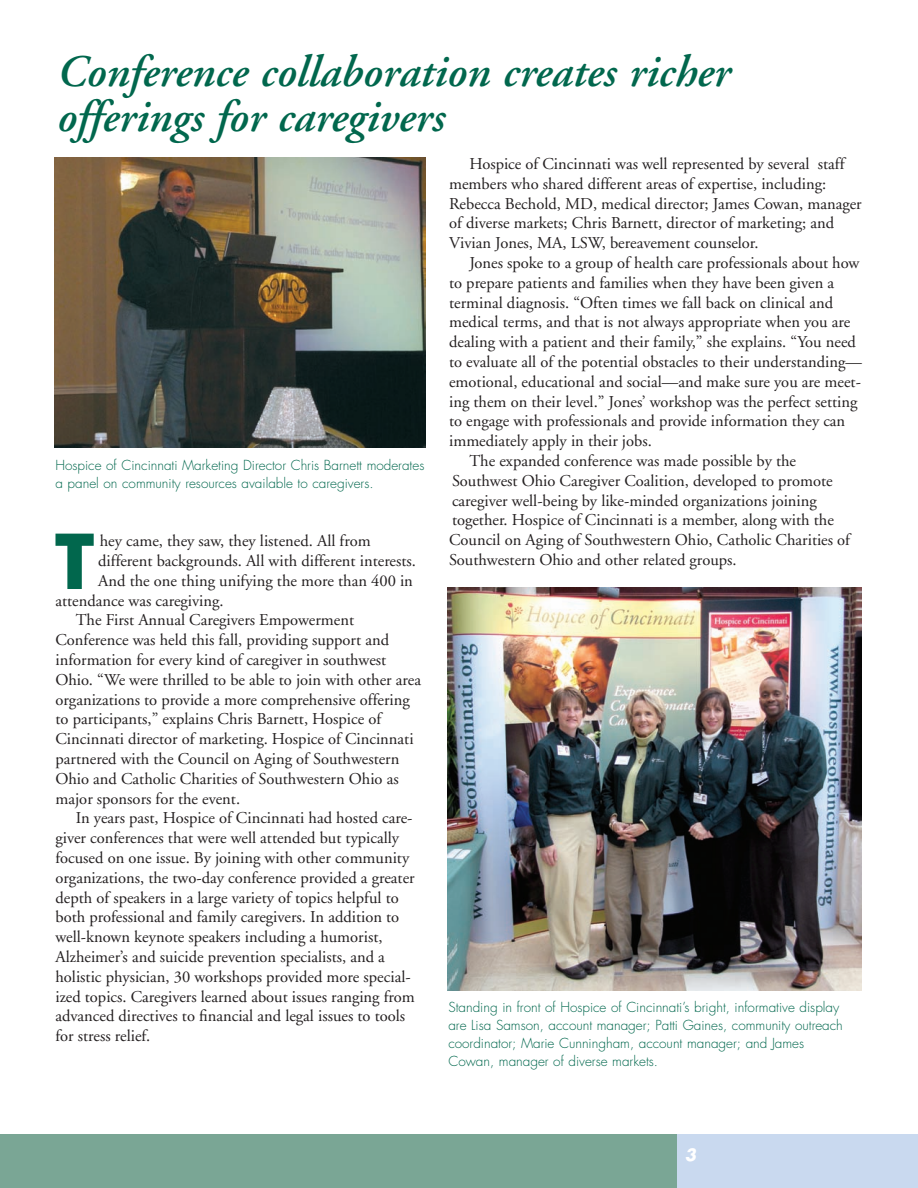
<style>
.page{position:relative;width:918px;height:1188px;background:#fff}
.page>*{position:absolute;margin:0;border:0;box-sizing:border-box;transform-origin:0 0}
.t1{font:700 73.5px "Futura";color:#01674d}
.t2{font:italic 600 45px/45px "Adobe Garamond";color:#01674d}
.t3{font:16.5px/19.8px "Adobe Garamond";color:#231f20}
.t4{font:italic 700 16.5px "Futura";color:#fff}
.t5{font:300 13.5px/17.9px "Futura";color:#01674d}
</style>
<div class="page">
<div style="left:676px;top:1134px;width:242px;height:54px;background:#c9d9ef"></div>
<div style="left:0;top:1134px;width:677px;height:54px;background:#7aa695"></div>
<img style="left:447px;top:587px;width:415px;height:403px">
<img style="left:54px;top:158px;width:371px;height:290px">
<h2 class="t2" style="left:56px;top:53px;width:675px">Conference collaboration creates richer offerings for caregivers</h2>
<p class="t5" style="left:56px;top:457px;width:370px">Hospice of Cincinnati Marketing Director Chris Barnett moderates a panel on community resources available to caregivers.</p>
<h1 class="t1" style="left:55px;top:528px;width:41px">T</h1>
<p class="t3" style="left:100px;top:532px;width:273px">hey came, they saw, they listened. All from</p>
<p class="t3" style="left:98px;top:552px;width:319px">different backgrounds. All with different interests.</p>
<p class="t3" style="left:98px;top:572px;width:316px">And the one thing unifying the more than 400 in</p>
<p class="t3" style="left:55px;top:592px;width:170px">attendance was caregiving.</p>
<p class="t3" style="left:76px;top:612px;width:280px">The First Annual Caregivers Empowerment</p>
<p class="t3" style="left:55px;top:631px;width:335px">Conference was held this fall, providing support and</p>
<p class="t3" style="left:55px;top:651px;width:332px">information for every kind of caregiver in southwest</p>
<p class="t3" style="left:55px;top:671px;width:367px">Ohio. “We were thrilled to be able to join with other area</p>
<p class="t3" style="left:55px;top:691px;width:356px">organizations to provide a more comprehensive offering</p>
<p class="t3" style="left:55px;top:711px;width:327px">to participants,” explains Chris Barnett, Hospice of</p>
<p class="t3" style="left:55px;top:730px;width:360px">Cincinnati director of marketing. Hospice of Cincinnati</p>
<p class="t3" style="left:55px;top:750px;width:345px">partnered with the Council on Aging of Southwestern</p>
<p class="t3" style="left:55px;top:770px;width:345px">Ohio and Catholic Charities of Southwestern Ohio as</p>
<p class="t3" style="left:55px;top:790px;width:186px">major sponsors for the event.</p>
<p class="t3" style="left:76px;top:810px;width:338px">In years past, Hospice of Cincinnati had hosted care-</p>
<p class="t3" style="left:55px;top:829px;width:345px">giver conferences that were well attended but typically</p>
<p class="t3" style="left:55px;top:849px;width:355px">focused on one issue. By joining with other community</p>
<p class="t3" style="left:55px;top:869px;width:361px">organizations, the two-day conference provided a greater</p>
<p class="t3" style="left:55px;top:889px;width:345px">depth of speakers in a large variety of topics helpful to</p>
<p class="t3" style="left:55px;top:909px;width:345px">both professional and family caregivers. In addition to</p>
<p class="t3" style="left:55px;top:928px;width:329px">well-known keynote speakers including a humorist,</p>
<p class="t3" style="left:55px;top:948px;width:331px">Alzheimer’s and suicide prevention specialists, and a</p>
<p class="t3" style="left:55px;top:968px;width:357px">holistic physician, 30 workshops provided more special-</p>
<p class="t3" style="left:55px;top:988px;width:361px">ized topics. Caregivers learned about issues ranging from</p>
<p class="t3" style="left:55px;top:1008px;width:351px">advanced directives to financial and legal issues to tools</p>
<p class="t3" style="left:55px;top:1027px;width:96px">for stress relief.</p>
<p class="t3" style="left:449px;top:155px;width:414px;text-indent:20px">Hospice of Cincinnati was well represented by several staff members who shared different areas of expertise, including:<br>Rebecca Bechold, MD, medical director; James Cowan, manager of diverse markets; Chris Barnett, director of marketing; and Vivian Jones, MA, LSW, bereavement counselor.</p>
<p class="t3" style="left:469px;top:254px;width:392px">Jones spoke to a group of health care professionals about how</p>
<p class="t3" style="left:449px;top:274px;width:387px">to prepare patients and families when they have been given a</p>
<p class="t3" style="left:449px;top:294px;width:386px">terminal diagnosis. “Often times we fall back on clinical and</p>
<p class="t3" style="left:449px;top:314px;width:403px">medical terms, and that is not always appropriate when you are</p>
<p class="t3" style="left:449px;top:333px;width:408px">dealing with a patient and their family,” she explains. “You need</p>
<p class="t3" style="left:449px;top:353px;width:414px">to evaluate all of the potential obstacles to their understanding—</p>
<p class="t3" style="left:449px;top:373px;width:413px">emotional, educational and social—and make sure you are meet-</p>
<p class="t3" style="left:449px;top:393px;width:410px">ing them on their level.” Jones’ workshop was the perfect setting</p>
<p class="t3" style="left:449px;top:413px;width:398px">to engage with professionals and provide information they can</p>
<p class="t3" style="left:449px;top:432px;width:204px">immediately apply in their jobs.</p>
<p class="t3" style="left:469px;top:452px;width:328px">The expanded conference was made possible by the</p>
<p class="t3" style="left:452px;top:472px;width:382px">Southwest Ohio Caregiver Coalition, developed to promote</p>
<p class="t3" style="left:452px;top:492px;width:366px">caregiver well-being by like-minded organizations joining</p>
<p class="t3" style="left:452px;top:512px;width:383px">together. Hospice of Cincinnati is a member, along with the</p>
<p class="t3" style="left:449px;top:531px;width:403px">Council on Aging of Southwestern Ohio, Catholic Charities of</p>
<p class="t3" style="left:449px;top:551px;width:289px">Southwestern Ohio and other related groups.</p>
<p class="t5" style="left:448px;top:1000px;width:396px">Standing in front of Hospice of Cincinnati’s bright, informative display are Lisa Samson, account manager; Patti Gaines, community outreach coordinator; Marie Cunningham, account manager; and James Cowan, manager of diverse markets.</p>
<p class="t4" style="left:685px;top:1148px;width:13px">3</p>
</div>
